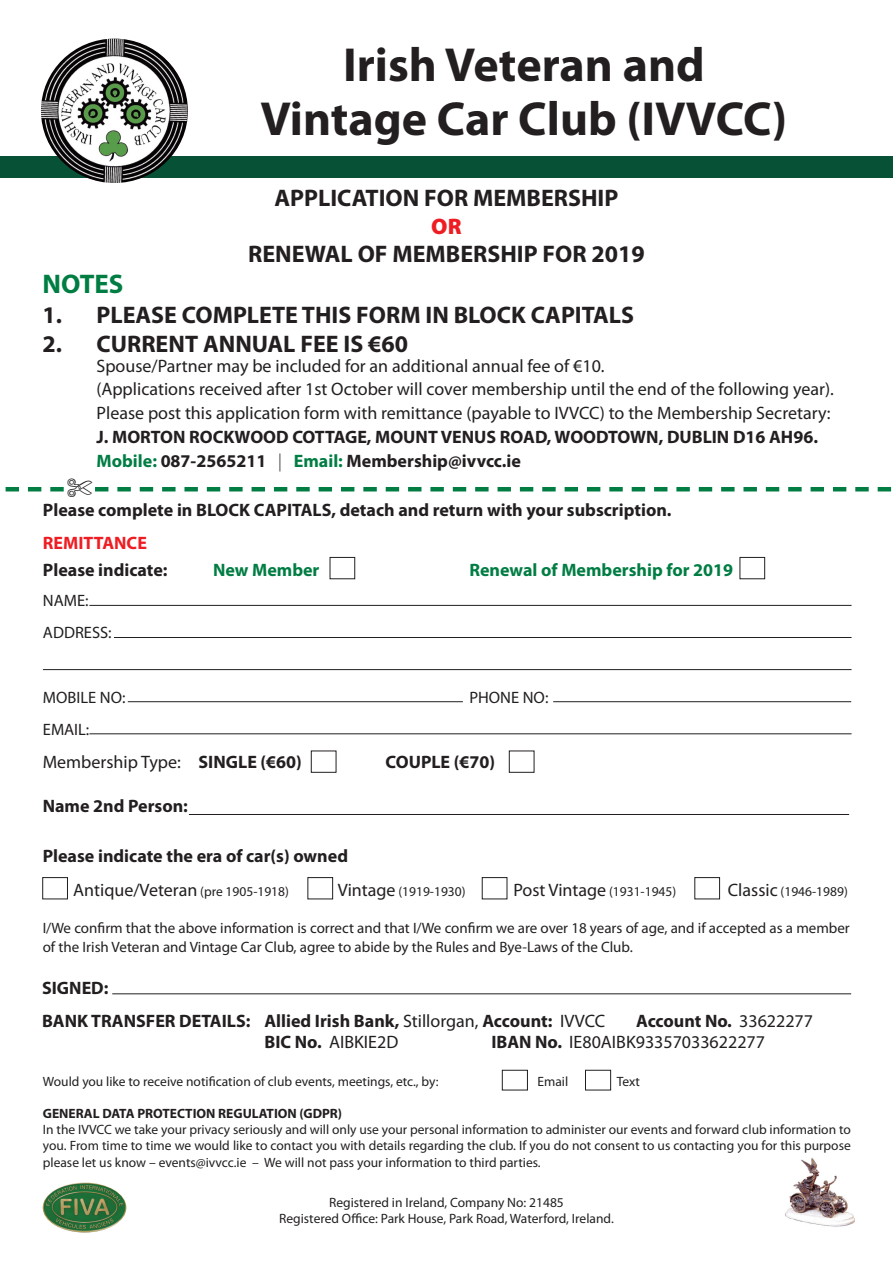
<style>
.page{position:relative;width:893px;height:1263px;background:#fff}
.page>*{position:absolute;margin:0;border:0;box-sizing:border-box;transform-origin:0 0}
.t1{font:700 48px/54px "Myriad Pro";color:#231f20;text-align:center}
.t2{font:700 27px "Myriad Pro";color:#007d43}
.t3{font:700 24px "Myriad Pro";color:#231f20}
.t4{font:900 22.5px "Myriad Pro";color:#ee1d23}
.t5{font:700 18px/23.7px "Myriad Pro";color:#231f20}
.t6{font:18px/23.7px "Myriad Pro";color:#231f20}
.t7{font:700 18px "Myriad Pro";color:#007d43}
.t8{font:700 18px "Myriad Pro";color:#ee1d23}
.t9{font:16.5px/32.1px "Myriad Pro";color:#231f20}
.t10{font:15px/19.2px "Myriad Pro";color:#231f20}
.t11{font:13.5px/16.2px "Myriad Pro";color:#231f20;text-align:center}
.t12{font:700 13.5px "Myriad Pro";color:#231f20}
.s1{color:#007d43}
.s2{font-weight:300}
.s3{font-weight:700}
.s4{font-weight:400}
.s5{font-weight:400;font-size:13.5px}
.s6{font-size:18px}
.s7{font-size:13.5px}
</style>
<div class="page">
<div style="left:0;top:156px;width:892px;height:21px;background:#075137"></div>
<img style="left:41px;top:39px;width:147px;height:144px;border-radius:50%">
<hr style="left:89px;top:605px;width:762px;height:1px;background:#231f20">
<hr style="left:114px;top:637px;width:737px;height:1px;background:#231f20">
<hr style="left:43px;top:669px;width:808px;height:1px;background:#231f20">
<hr style="left:128px;top:701px;width:335px;height:1px;background:#231f20">
<hr style="left:89px;top:733px;width:762px;height:1px;background:#231f20">
<div style="left:330px;top:557px;width:25px;height:22px;border:1px solid #231f20"></div>
<img style="left:43px;top:1182px;width:83px;height:50px">
<div style="left:740px;top:557px;width:25px;height:22px;border:1px solid #231f20"></div>
<svg style="left:189px;top:750px;width:660px;height:65px"></svg>
<img style="left:785px;top:1158px;width:70px;height:69px">
<hr style="left:112px;top:993px;width:739px;height:1px;background:#231f20">
<hr style="left:553px;top:701px;width:298px;height:1px;background:#231f20">
<div style="left:502px;top:1070px;width:26px;height:20px;border:1px solid #231f20"></div>
<div style="left:585px;top:1070px;width:26px;height:20px;border:1px solid #231f20"></div>
<div style="left:43px;top:877px;width:25px;height:22px;border:1px solid #231f20"></div>
<div style="left:308px;top:877px;width:25px;height:22px;border:1px solid #231f20"></div>
<div style="left:482px;top:877px;width:25px;height:22px;border:1px solid #231f20"></div>
<div style="left:695px;top:877px;width:25px;height:22px;border:1px solid #231f20"></div>
<svg style="left:5px;top:487px;width:887px;height:5px"></svg>
<h1 class="t1" style="left:261px;top:42px;width:528px">Irish Veteran and<br>Vintage Car Club (IVVCC)</h1>
<h3 class="t3" style="left:275px;top:189px;width:345px">APPLICATION FOR MEMBERSHIP</h3>
<h3 class="t4" style="left:431px;top:213px;width:32px">OR</h3>
<h3 class="t3" style="left:248px;top:245px;width:398px">RENEWAL OF MEMBERSHIP FOR 2019</h3>
<h2 class="t2" style="left:43px;top:274px;width:83px">NOTES</h2>
<h3 class="t3" style="left:43px;top:306px;width:593px">1. PLEASE COMPLETE THIS FORM IN BLOCK CAPITALS</h3>
<h3 class="t3" style="left:43px;top:335px;width:367px">2. CURRENT ANNUAL FEE IS €60</h3>
<p class="t6" style="left:97px;top:355px;width:739px">Spouse/Partner may be included for an additional annual fee of €10.<br>(Applications received after 1st October will cover membership until the end of the following year).<br>Please post this application form with remittance (payable to IVVCC) to the Membership Secretary:</p>
<h3 class="t5" style="left:97px;top:426px;width:723px">J. MORTON ROCKWOOD COTTAGE, MOUNT VENUS ROAD, WOODTOWN, DUBLIN D16 AH96.<br><span class="s1">Mobile:</span> 087-2565211 <span class="s2">|</span> <span class="s1">Email:</span> Membership@ivvcc.ie</h3>
<h3 class="t5" style="left:43px;top:500px;width:630px">Please complete in BLOCK CAPITALS, detach and return with your subscription.</h3>
<h3 class="t8" style="left:43px;top:536px;width:106px">REMITTANCE</h3>
<h3 class="t5" style="left:43px;top:559px;width:126px">Please indicate:</h3>
<h3 class="t7" style="left:213px;top:563px;width:108px">New Member</h3>
<h3 class="t7" style="left:469px;top:563px;width:265px">Renewal of Membership for 2019</h3>
<p class="t9" style="left:43px;top:586px;width:70px">NAME:<br>ADDRESS:</p>
<p class="t9" style="left:43px;top:682px;width:84px">MOBILE NO:</p>
<p class="t9" style="left:469px;top:682px;width:81px">PHONE NO:</p>
<p class="t9" style="left:43px;top:714px;width:48px">EMAIL:</p>
<h3 class="t6" style="left:43px;top:752px;width:261px">Membership Type: <span class="s3">SINGLE (€60)</span></h3>
<h3 class="t5" style="left:386px;top:752px;width:111px">COUPLE (€70)</h3>
<h3 class="t5" style="left:43px;top:795px;width:147px">Name 2nd Person:</h3>
<h3 class="t5" style="left:73px;top:841px;width:276px;line-height:33.6px;text-indent:-31px">Please indicate the era of car(s) owned<br><span class="s4">Antique/Veteran</span> <span class="s5">(pre 1905-1918)</span></h3>
<p class="t11" style="left:338px;top:884px;width:129px"><span class="s6">Vintage</span> (1919-1930)</p>
<h3 class="t6" style="left:513px;top:879px;width:164px">Post Vintage <span class="s7">(1931-1945)</span></h3>
<p class="t11" style="left:728px;top:884px;width:121px"><span class="s6">Classic</span> (1946-1989)</p>
<p class="t10" style="left:43px;top:919px;width:809px">I/We confirm that the above information is correct and that I/We confirm we are over 18 years of age, and if accepted as a member of the Irish Veteran and Vintage Car Club, agree to abide by the Rules and Bye-Laws of the Club.</p>
<h3 class="t5" style="left:42px;top:974px;width:565px;line-height:32.4px">SIGNED:<br>BANK TRANSFER DETAILS: Allied Irish Bank, <span class="s4">Stillorgan,</span> Account: <span class="s4">IVVCC</span></h3>
<h3 class="t5" style="left:636px;top:1010px;width:178px">Account No. <span class="s4">33622277</span></h3>
<h3 class="t6" style="left:265px;top:1032px;width:135px"><span class="s3">BIC No.</span> AIBKIE2D</h3>
<h3 class="t6" style="left:491px;top:1032px;width:275px"><span class="s3">IBAN No.</span> IE80AIBK93357033622277</h3>
<p class="t11" style="left:43px;top:1074px;width:397px">Would you like to receive notification of club events, meetings, etc., by:</p>
<p class="t11" style="left:537px;top:1074px;width:32px">Email</p>
<p class="t11" style="left:617px;top:1074px;width:25px">Text</p>
<p class="t12" style="left:43px;top:1108px;width:301px">GENERAL DATA PROTECTION REGULATION (GDPR)</p>
<p class="t11" style="left:43px;top:1123px;width:809px;text-align:justify">In the IVVCC we take your privacy seriously and will only use your personal information to administer our events and forward club information to you. From time to time we would like to contact you with details regarding the club. If you do not consent to us contacting you for this purpose please let us know – events@ivvcc.ie – We will not pass your information to third parties.</p>
<p class="t11" style="left:279px;top:1195px;width:336px">Registered in Ireland, Company No: 21485<br>Registered Office: Park House, Park Road, Waterford, Ireland.</p>
</div>
